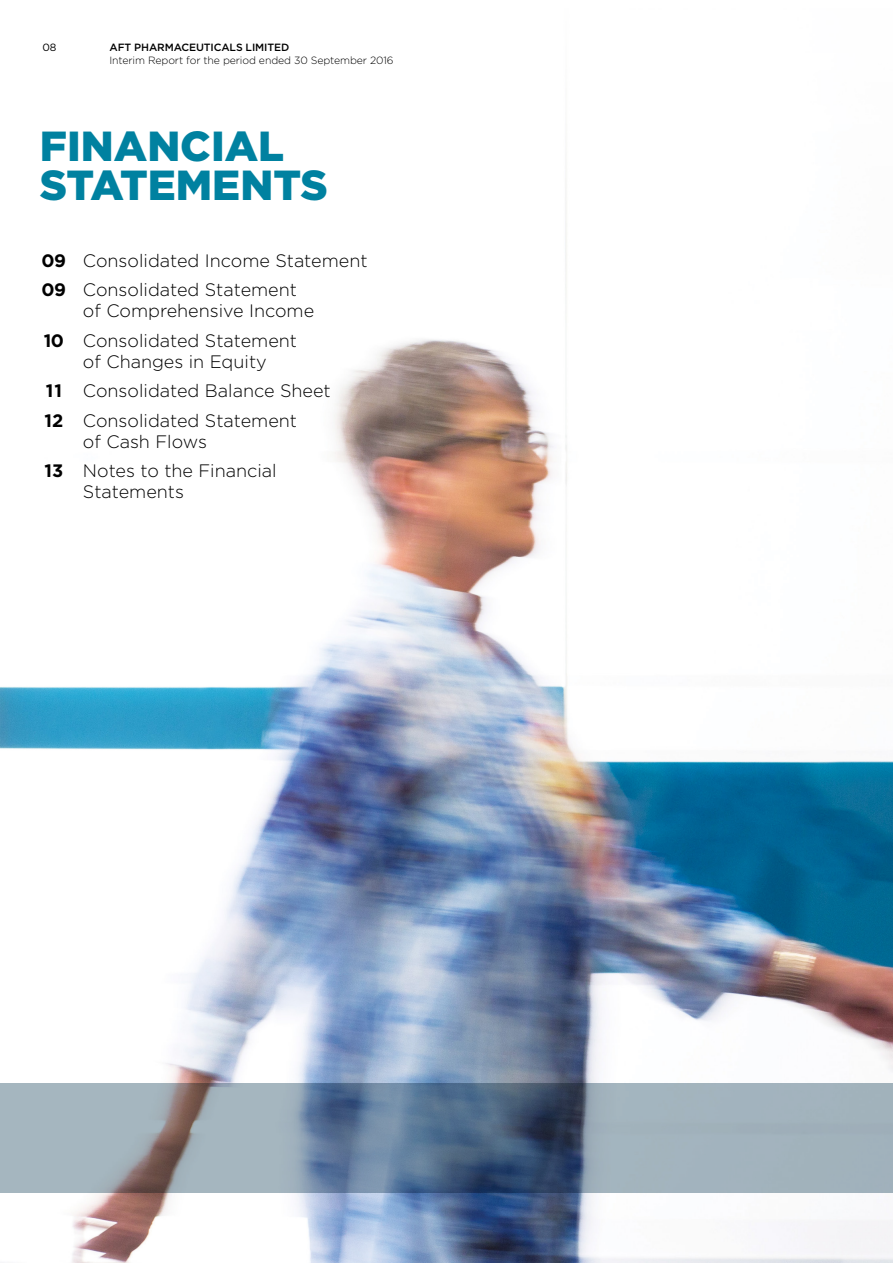
<style>
.page{position:relative;width:893px;height:1263px;background:#fff}
.page>*{position:absolute;margin:0;border:0;box-sizing:border-box;transform-origin:0 0}
.t1{font:900 42px/39px "Gotham";color:#0081a0}
.t2{font:300 18px/29.5px "Gotham";color:#000}
.t3{font:300 10.5px "Gotham";letter-spacing:-.01em;color:#000}
.t4{font:500 10.5px "Gotham";letter-spacing:-.01em;color:#000}
.t5{font:10.5px "Gotham";color:#000}
.s1{font-weight:700}
</style>
<div class="page">
<img style="left:0;top:180px;width:893px;height:1083px">
<div style="left:17px;top:107px;width:334px;height:118px;background:#fff"></div>
<svg style="left:0;top:1084px;width:893px;height:109px;background:#8597a6"></svg>
<p class="t5" style="left:43px;top:40px;width:16px">08</p>
<p class="t4" style="left:109px;top:40px;width:181px">AFT PHARMACEUTICALS LIMITED</p>
<p class="t3" style="left:109px;top:53px;width:286px">Interim Report for the period ended 30 September 2016</p>
<h1 class="t1" style="left:40px;top:126px;width:289px">FINANCIAL<br>STATEMENTS</h1>
<p class="t2" style="left:42px;top:245px;width:327px"><span class="s1">09</span> Consolidated Income Statement<br><span class="s1">09</span> Consolidated Statement</p>
<p class="t2" style="left:44px;top:296px;width:272px;text-indent:39px">of Comprehensive Income<br><span class="s1">10</span> Consolidated Statement</p>
<p class="t2" style="left:45px;top:346px;width:288px;text-indent:38px">of Changes in Equity<br><span class="s1">11</span> Consolidated Balance Sheet<br><span class="s1">12</span> Consolidated Statement</p>
<p class="t2" style="left:45px;top:426px;width:234px;text-indent:38px">of Cash Flows<br><span class="s1">13</span> Notes to the Financial</p>
<p class="t2" style="left:83px;top:477px;width:103px">Statements</p>
</div>
